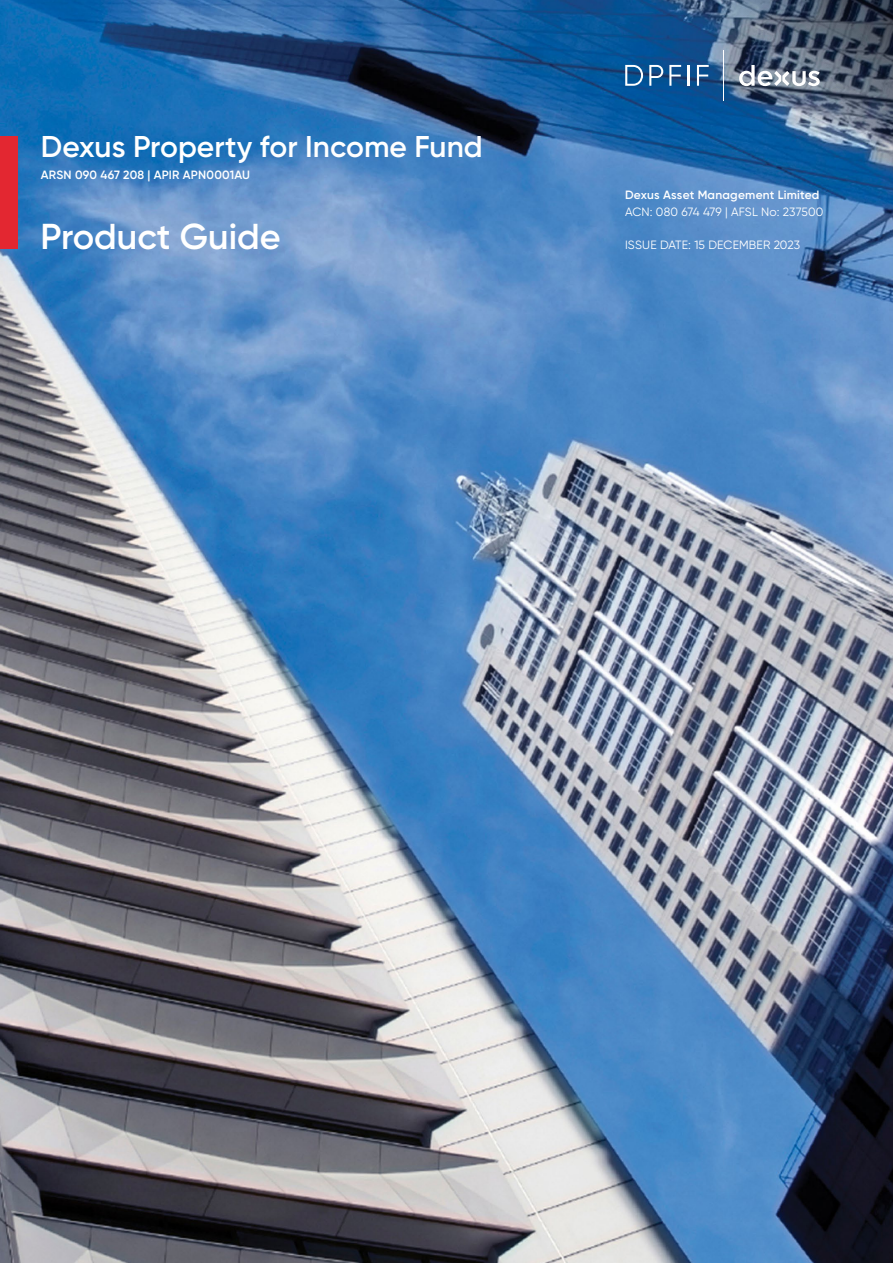
<style>
.page{position:relative;width:893px;height:1263px;background:#fff}
.page>*{position:absolute;margin:0;border:0;box-sizing:border-box;transform-origin:0 0}
.t1{font:600 36px "Gilroy";color:#fff}
.t2{font:600 30px "Gilroy";color:#fff}
.t3{font:600 12px "Gilroy";letter-spacing:.015em;color:#fff}
.t4{font:12px "Gilroy";letter-spacing:.01em;color:#fff}
</style>
<div class="page">
<img style="left:0;top:302px;width:893px;height:961px">
<svg style="left:0;top:0;width:893px;height:302px;background:#3d74ac"></svg>
<div style="left:0;top:136px;width:17px;height:113px;background:#e32731"></div>
<hr style="left:723px;top:50px;width:1px;height:51px;background:#fff">
<svg style="left:739px;top:65px;width:81px;height:21px"></svg>
<svg style="left:625px;top:65px;width:18px;height:21px"></svg>
<svg style="left:649px;top:65px;width:14px;height:21px"></svg>
<svg style="left:669px;top:65px;width:12px;height:21px"></svg>
<hr style="left:687px;top:65px;width:2px;height:21px;background:#fff">
<svg style="left:697px;top:65px;width:12px;height:21px"></svg>
<h2 class="t2" style="left:41px;top:128px;width:443px">Dexus Property for Income Fund</h2>
<p class="t3" style="left:41px;top:168px;width:211px">ARSN 090 467 208 | APIR APN0001AU</p>
<h1 class="t1" style="left:40px;top:214px;width:242px">Product Guide</h1>
<p class="t3" style="left:625px;top:188px;width:196px">Dexus Asset Management Limited</p>
<p class="t4" style="left:625px;top:204px;width:200px">ACN: 080 674 479 | AFSL No: 237500</p>
<p class="t4" style="left:625px;top:237px;width:177px">ISSUE DATE: 15 DECEMBER 2023</p>
</div>
